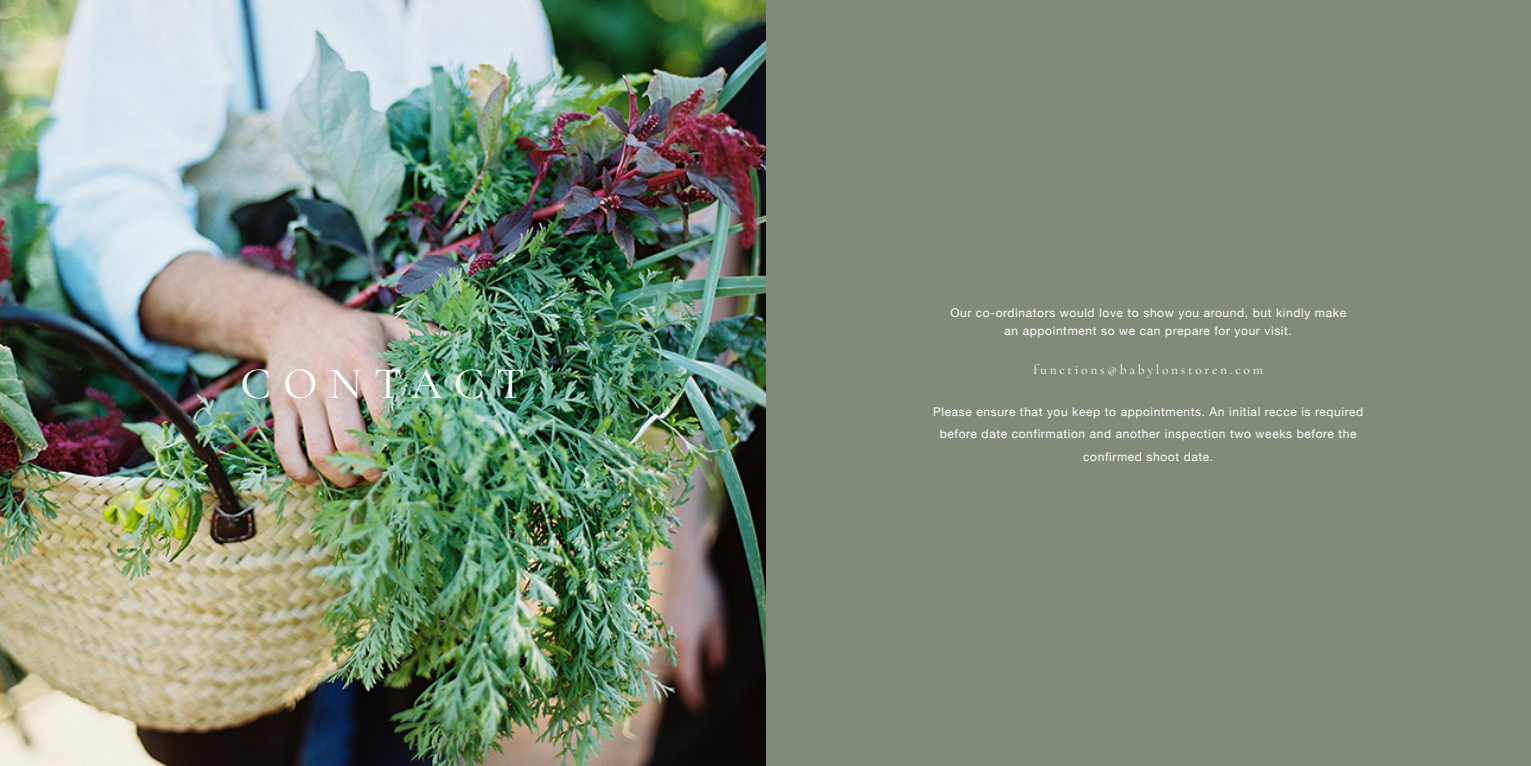
<style>
.page{position:relative;width:1531px;height:766px;background:#fff}
.page>*{position:absolute;margin:0;border:0;box-sizing:border-box;transform-origin:0 0}
.t1{font:500 45px "Cormorant Garamond";letter-spacing:.26em;color:#fff}
.t2{font:13.5px "Cormorant Garamond";letter-spacing:.2em;color:#fff}
.t3{font:12px/22.5px "Helvetica Neue";letter-spacing:.05em;color:#fff;text-align:center}
</style>
<div class="page">
<div style="left:765px;top:0;width:766px;height:765px;background:#808b79"></div>
<img style="left:0;top:0;width:766px;height:765px">
<h1 class="t1" style="left:241px;top:356px;width:286px">CONTACT</h1>
<p class="t3" style="left:950px;top:304px;width:397px;line-height:18.8px">Our co-ordinators would love to show you around, but kindly make an appointment so we can prepare for your visit.</p>
<p class="t2" style="left:1033px;top:361px;width:231px">functions@babylonstoren.com</p>
<p class="t3" style="left:933px;top:400px;width:432px">Please ensure that you keep to appointments. An initial recce is required before date confirmation and another inspection two weeks before the confirmed shoot date.</p>
</div>
